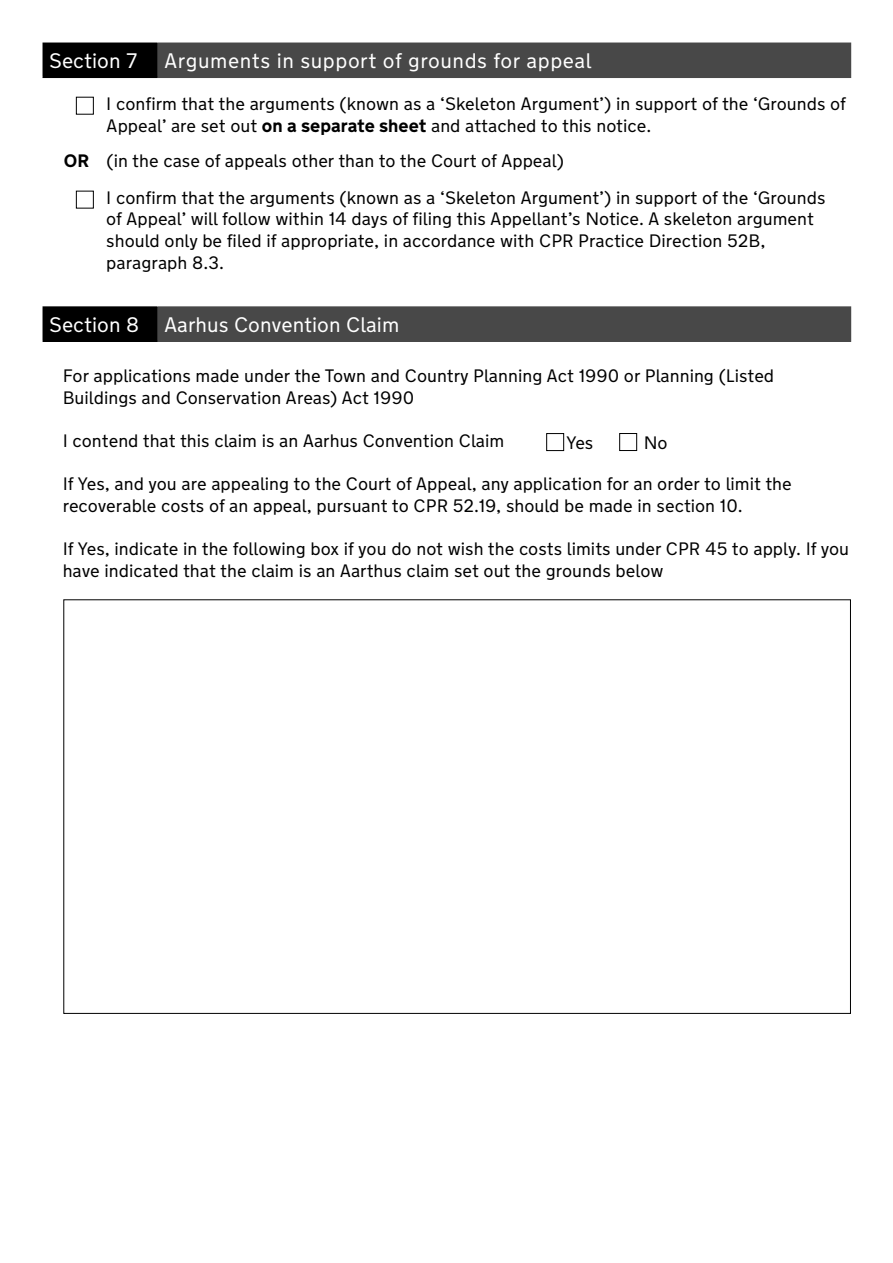
<style>
.page{position:relative;width:893px;height:1263px;background:#fff}
.page>*{position:absolute;margin:0;border:0;box-sizing:border-box;transform-origin:0 0}
.t1{font:300 21px "NTA";color:#fff}
.t2{font:300 21px "NTA";letter-spacing:.025em;color:#fff}
.t3{font:300 18px/21.6px "NTA";color:#000}
.s1{font-weight:700}
</style>
<div class="page">
<div style="left:76px;top:97px;width:18px;height:17px;border:1px solid #000"></div>
<div style="left:43px;top:43px;width:115px;height:34px;background:#000"></div>
<div style="left:158px;top:43px;width:692px;height:34px;background:#484848"></div>
<hr style="left:43px;top:77px;width:114px;height:1px;background:#000">
<hr style="left:157px;top:43px;width:694px;height:1px;background:#484848">
<hr style="left:157px;top:44px;width:2px;height:33px;background:#484848">
<hr style="left:850px;top:44px;width:1px;height:33px;background:#484848">
<hr style="left:157px;top:77px;width:694px;height:1px;background:#484848">
<div style="left:76px;top:191px;width:18px;height:17px;border:1px solid #000"></div>
<div style="left:43px;top:307px;width:115px;height:34px;background:#000"></div>
<div style="left:158px;top:307px;width:692px;height:34px;background:#484848"></div>
<hr style="left:43px;top:306px;width:114px;height:2px;background:#000">
<hr style="left:43px;top:340px;width:114px;height:2px;background:#000">
<hr style="left:157px;top:306px;width:694px;height:2px;background:#484848">
<hr style="left:157px;top:308px;width:2px;height:32px;background:#484848">
<hr style="left:850px;top:308px;width:1px;height:32px;background:#484848">
<hr style="left:157px;top:340px;width:694px;height:2px;background:#484848">
<div style="left:546px;top:433px;width:18px;height:18px;border:1px solid #000"></div>
<div style="left:619px;top:433px;width:18px;height:18px;border:1px solid #000"></div>
<h2 class="t1" style="left:49px;top:48px;width:90px">Section 7</h2>
<h2 class="t2" style="left:164px;top:48px;width:429px">Arguments in support of grounds for appeal</h2>
<p class="t3" style="left:106px;top:93px;width:741px">I confirm that the arguments (known as a ‘Skeleton Argument’) in support of the ‘Grounds of<br>Appeal’ are set out <span class="s1">on a separate sheet</span> and attached to this notice.</p>
<p class="t3" style="left:64px;top:150px;width:502px"><span class="s1">OR</span> (in the case of appeals other than to the Court of Appeal)</p>
<p class="t3" style="left:106px;top:186px;width:721px">I confirm that the arguments (known as a ‘Skeleton Argument’) in support of the ‘Grounds of Appeal’ will follow within 14 days of filing this Appellant’s Notice. A skeleton argument should only be filed if appropriate, in accordance with CPR Practice Direction 52B, paragraph 8.3.</p>
<h2 class="t1" style="left:49px;top:312px;width:352px">Section 8 Aarhus Convention Claim</h2>
<p class="t3" style="left:63px;top:365px;width:713px">For applications made under the Town and Country Planning Act 1990 or Planning (Listed<br>Buildings and Conservation Areas) Act 1990</p>
<p class="t3" style="left:63px;top:430px;width:443px">I contend that this claim is an Aarhus Convention Claim</p>
<p class="t3" style="left:566px;top:432px;width:29px">Yes</p>
<p class="t3" style="left:644px;top:432px;width:25px">No</p>
<p class="t3" style="left:63px;top:473px;width:730px">If Yes, and you are appealing to the Court of Appeal, any application for an order to limit the recoverable costs of an appeal, pursuant to CPR 52.19, should be made in section 10.</p>
<p class="t3" style="left:63px;top:538px;width:788px">If Yes, indicate in the following box if you do not wish the costs limits under CPR 45 to apply. If you have indicated that the claim is an Aarthus claim set out the grounds below</p>
</div>
